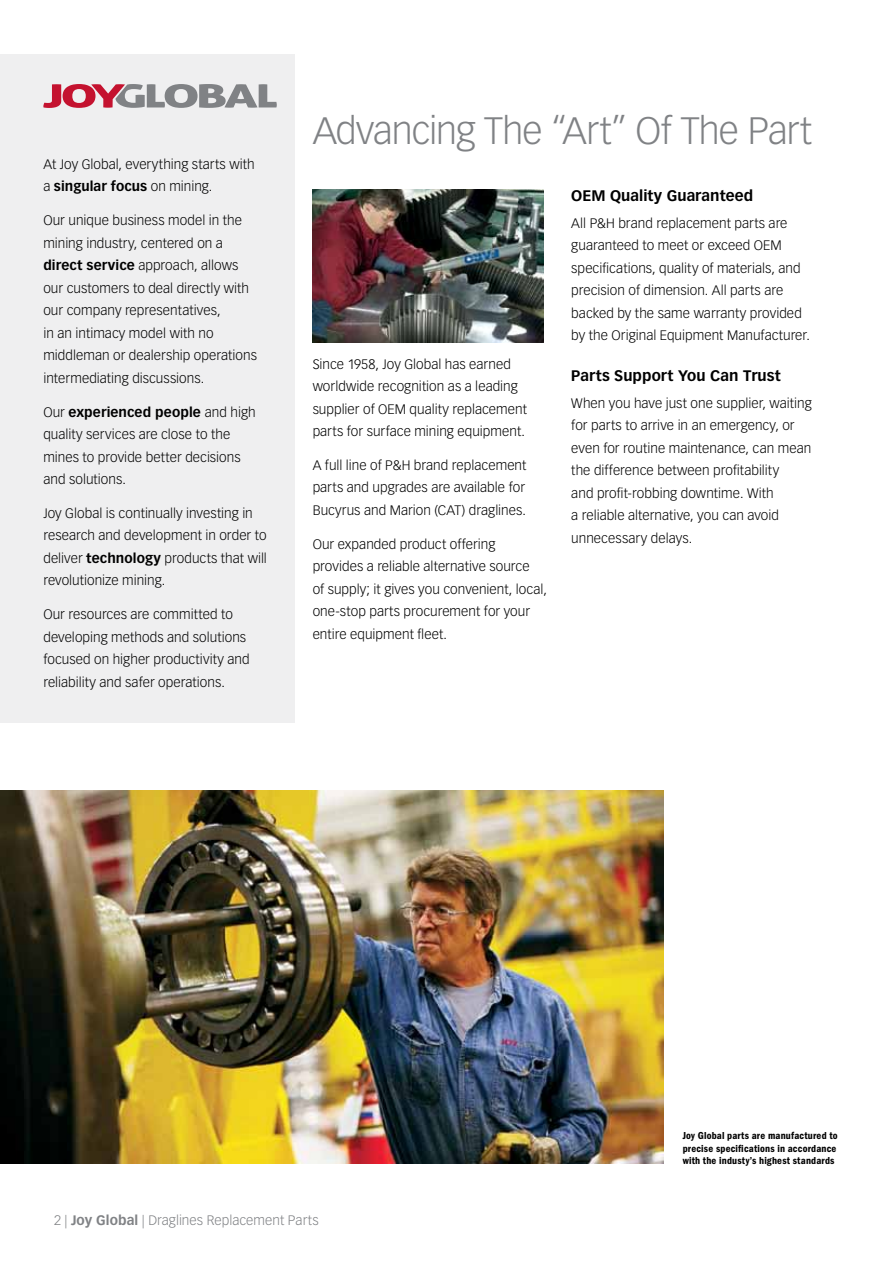
<style>
.page{position:relative;width:893px;height:1263px;background:#fff}
.page>*{position:absolute;margin:0;border:0;box-sizing:border-box;transform-origin:0 0}
.Headline{font:300 37.5px "Vectora LT Std";letter-spacing:-.025em;color:#808285}
.subhead{font:700 15px "Vectora LT Std";letter-spacing:.005em;color:#000}
.body{font:300 13.5px/22.5px "Vectora LT Std";letter-spacing:.005em;color:#000}
.t1{font:300 13.5px "Vectora LT Std";letter-spacing:.005em;color:#808285}
.t2{font:10.5px/12.6px "ITC Franklin Gothic Std Dm Cd";letter-spacing:.02em;color:#000;text-align:justify}
.s1{font-weight:700}
</style>
<div class="page">
<img style="left:0;top:790px;width:664px;height:373px">
<div style="left:0;top:54px;width:295px;height:669px;background:#efeff0"></div>
<svg style="left:43px;top:84px;width:234px;height:24px"></svg>
<img style="left:313px;top:189px;width:230px;height:154px">
<p class="body" style="left:43px;top:153px;width:213px">At Joy Global, everything starts with a <span class="s1">singular focus</span> on mining.</p>
<p class="body" style="left:43px;top:209px;width:215px">Our unique business model in the mining industry, centered on a <span class="s1">direct service</span> approach, allows our customers to deal directly with our company representatives,<br>in an intimacy model with no middleman or dealership operations intermediating discussions.</p>
<p class="body" style="left:43px;top:401px;width:214px">Our <span class="s1">experienced people</span> and high quality services are close to the mines to provide better decisions and solutions.</p>
<p class="body" style="left:43px;top:502px;width:225px">Joy Global is continually investing in research and development in order to deliver <span class="s1">technology</span> products that will revolutionize mining.</p>
<p class="body" style="left:43px;top:603px;width:208px">Our resources are committed to developing methods and solutions focused on higher productivity and reliability and safer operations.</p>
<p class="Headline" style="left:313px;top:109px;width:501px">Advancing The “Art” Of The Part</p>
<p class="body" style="left:313px;top:353px;width:216px">Since 1958, Joy Global has earned worldwide recognition as a leading supplier of OEM quality replacement parts for surface mining equipment.</p>
<p class="body" style="left:313px;top:454px;width:215px;text-align:justify">A full line of P&amp;H brand replacement parts and upgrades are available for Bucyrus and Marion (CAT) draglines.</p>
<p class="body" style="left:313px;top:533px;width:236px">Our expanded product offering provides a reliable alternative source<br>of supply; it gives you convenient, local, one-stop parts procurement for your entire equipment fleet.</p>
<p class="subhead" style="left:571px;top:186px;width:183px">OEM Quality Guaranteed</p>
<p class="body" style="left:571px;top:212px;width:240px">All P&amp;H brand replacement parts are guaranteed to meet or exceed OEM specifications, quality of materials, and precision of dimension. All parts are backed by the same warranty provided by the Original Equipment Manufacturer.</p>
<p class="subhead" style="left:571px;top:366px;width:211px">Parts Support You Can Trust</p>
<p class="body" style="left:571px;top:392px;width:242px">When you have just one supplier, waiting for parts to arrive in an emergency, or even for routine maintenance, can mean the difference between profitability<br>and profit-robbing downtime. With<br>a reliable alternative, you can avoid unnecessary delays.</p>
<p class="t2" style="left:683px;top:1129px;width:156px">Joy Global parts are manufactured to precise specifications in accordance with the industy’s highest standards</p>
<p class="t1" style="left:54px;top:1212px;width:266px">2 | <span class="s1">Joy Global</span> | Draglines Replacement Parts</p>
</div>
